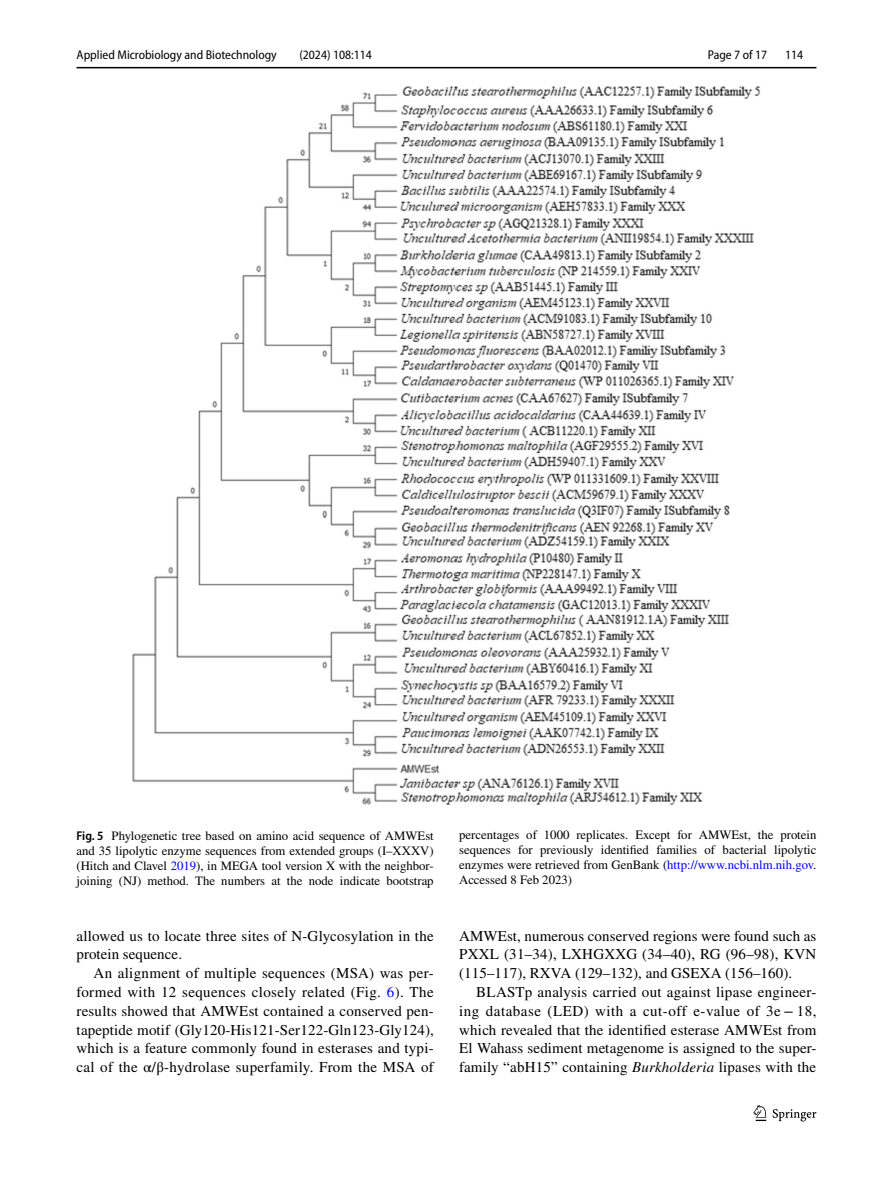
<style>
.page{position:relative;width:893px;height:1187px;background:#fff}
.page>*{position:absolute;margin:0;border:0;box-sizing:border-box;transform-origin:0 0}
.t1{font:15px/18.8px "STIX";letter-spacing:.015em;color:#000;text-align:justify}
.t2{font:12.75px/15px "STIX";color:#000;text-align:justify}
.t3{font:semi-condensed 12.75px "Myriad Pro";color:#000}
.s1{font-family:"Myriad Pro";font-weight:600;font-stretch:semi-condensed}
.s2{color:#00f}
.s3{font-style:italic}
</style>
<div class="page">
<hr style="left:77px;top:67px;width:739px;height:1px;background:#000">
<svg style="left:753px;top:1105px;width:13px;height:15px"></svg>
<svg style="left:773px;top:1109px;width:43px;height:12px"></svg>
<img style="left:132px;top:87px;width:629px;height:717px">
<p class="t3" style="left:77px;top:48px;width:202px">Applied Microbiology and Biotechnology</p>
<p class="t3" style="left:299px;top:48px;width:74px">(2024) 108:114</p>
<p class="t3" style="left:708px;top:48px;width:61px">Page 7 of 17</p>
<p class="t3" style="left:785px;top:48px;width:20px">114</p>
<p class="t2" style="left:77px;top:828px;width:359px"><span class="s1">Fig. 5</span> Phylogenetic tree based on amino acid sequence of AMWEst and 35 lipolytic enzyme sequences from extended groups (I–XXXV) (Hitch and Clavel <span class="s2">2019</span>), in MEGA tool version X with the neighbor&shy;joining (NJ) method. The numbers at the node indicate bootstrap</p>
<p class="t2" style="left:459px;top:828px;width:359px">percentages of 1000 replicates. Except for AMWEst, the protein sequences for previously identified families of bacterial lipolytic enzymes were retrieved from GenBank (<span class="s2">http://www.ncbi.nlm.nih.gov</span>.<br>Accessed 8 Feb 2023)</p>
<p class="t1" style="left:77px;top:927px;width:359px">allowed us to locate three sites of N-Glycosylation in the protein sequence.</p>
<p class="t1" style="left:77px;top:964px;width:359px;text-indent:17px">An alignment of multiple sequences (MSA) was per&shy;formed with 12 sequences closely related (Fig. <span class="s2">6</span>). The results showed that AMWEst contained a conserved pen&shy;tapeptide motif (Gly120-His121-Ser122-Gln123-Gly124), which is a feature commonly found in esterases and typi&shy;cal of the α/β-hydrolase superfamily. From the MSA of</p>
<p class="t1" style="left:459px;top:927px;width:359px">AMWEst, numerous conserved regions were found such as PXXL (31–34), LXHGXXG (34–40), RG (96–98), KVN (115–117), RXVA (129–132), and GSEXA (156–160).</p>
<p class="t1" style="left:459px;top:983px;width:359px;text-indent:17px">BLASTp analysis carried out against lipase engineer&shy;ing database (LED) with a cut-off e-value of 3e − 18, which revealed that the identified esterase AMWEst from El Wahass sediment metagenome is assigned to the super&shy;family “abH15” containing <span class="s3">Burkholderia</span> lipases with the</p>
</div>
